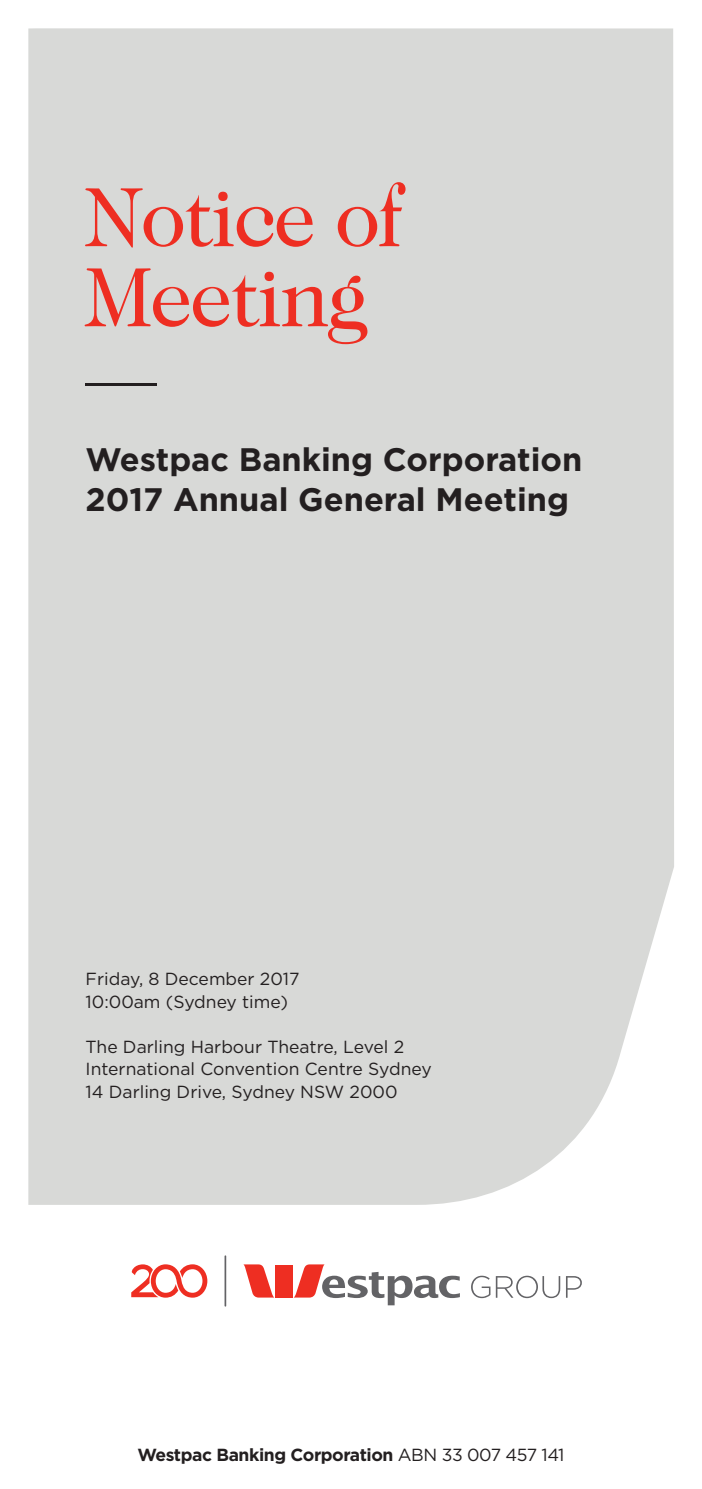
<style>
.page{position:relative;width:702px;height:1489px;background:#fff}
.page>*{position:absolute;margin:0;border:0;box-sizing:border-box;transform-origin:0 0}
.t1{font:85px/80px "Caslon Two Twenty Four";letter-spacing:-.03em;color:#ee2e22}
.t2{font:700 32.5px/39px "Gotham";color:#231f20}
.t3{font:17.5px/22.5px "Gotham";color:#231f20}
.t4{font:700 17.5px "Gotham";letter-spacing:-.025em;color:#231f20}
.s1{font-weight:400}
</style>
<div class="page">
<div style="left:28px;top:28px;width:646px;height:1176px;background:#d8d9d7"></div>
<hr style="left:85px;top:383px;width:72px;height:3px;background:#231f20">
<svg style="left:471px;top:1275px;width:111px;height:22px"></svg>
<hr style="left:224px;top:1255px;width:2px;height:51px;background:#636366">
<svg style="left:243px;top:1264px;width:31px;height:33px"></svg>
<svg style="left:293px;top:1264px;width:167px;height:41px"></svg>
<div style="left:275px;top:1264px;width:18px;height:33px;background:#ee2e22"></div>
<svg style="left:131px;top:1264px;width:76px;height:33px"></svg>
<h1 class="t1" style="left:85px;top:176px;width:319px">Notice of<br>Meeting</h1>
<h2 class="t2" style="left:86px;top:440px;width:498px">Westpac Banking Corporation<br>2017 Annual General Meeting</h2>
<p class="t3" style="left:86px;top:967px;width:215px">Friday, 8 December 2017<br>10:00am (Sydney time)</p>
<p class="t3" style="left:86px;top:1035px;width:347px">The Darling Harbour Theatre, Level 2<br>International Convention Centre Sydney<br>14 Darling Drive, Sydney NSW 2000</p>
<p class="t4" style="left:137px;top:1442px;width:428px">Westpac Banking Corporation <span class="s1">ABN 33 007 457 141</span></p>
</div>
